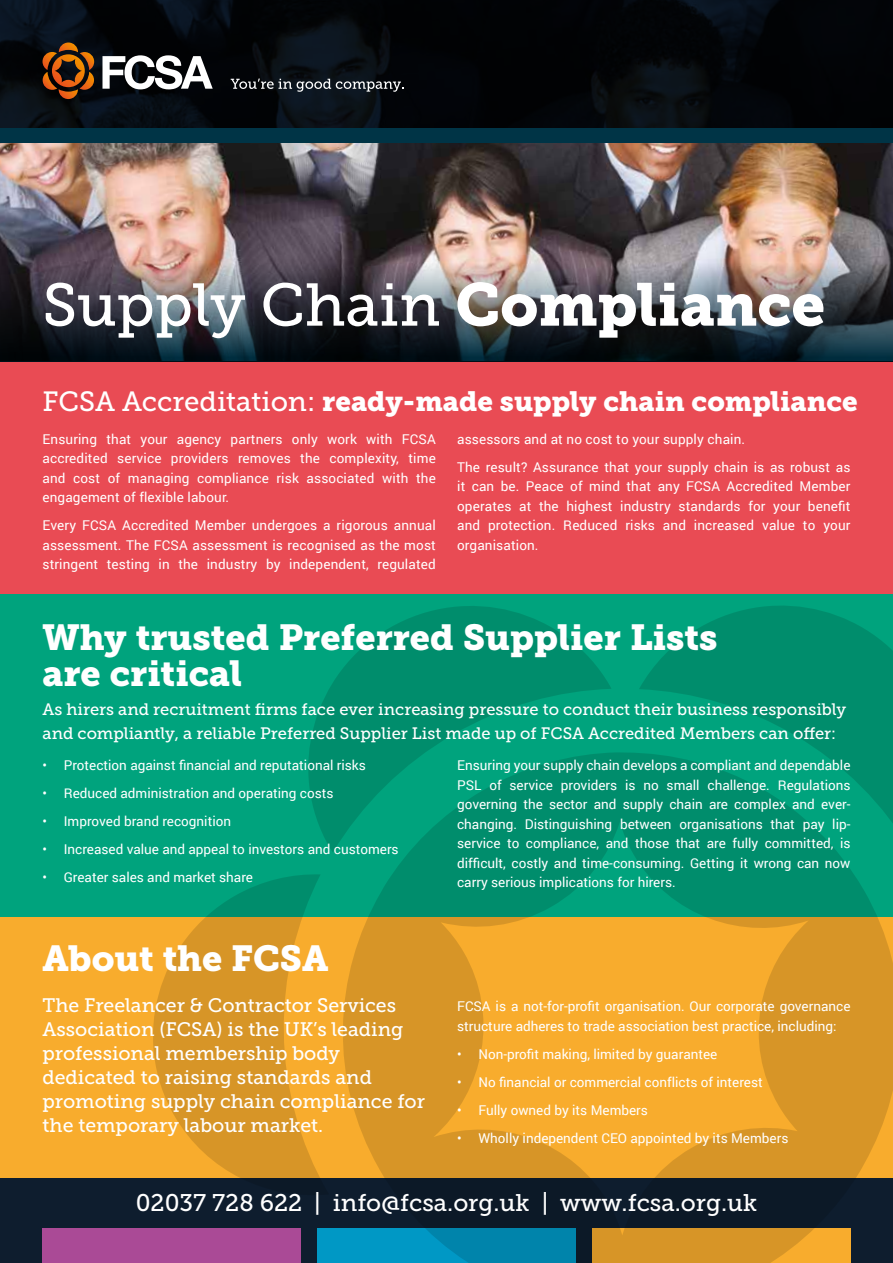
<style>
.page{position:relative;width:893px;height:1263px;background:#fff}
.page>*{position:absolute;margin:0;border:0;box-sizing:border-box;transform-origin:0 0}
.t1{font:60px "Museo Slab 500";color:#fff}
.t2{font:36px/36px "Museo Slab 900";color:#fff}
.t3{font:27.75px "Museo Slab 900";color:#fff}
.t4{font:24px "Museo Slab 500";color:#fff}
.t5{font:19.5px/24px "Museo Slab 500";color:#fff}
.t6{font:16.5px/24px "Museo Slab 500";color:#fff}
.t7{font:13.5px/19.5px "Roboto";color:#fff;text-align:justify}
.s1{font-family:"Museo Slab 900"}
.s2{font-family:"Museo Slab 500"}
</style>
<div class="page">
<img style="left:0;top:142px;width:893px;height:117px">
<svg style="left:0;top:0;width:893px;height:128px;fill:#020408"></svg>
<div style="left:0;top:1178px;width:893px;height:85px;background:#0e1d2e"></div>
<div style="left:0;top:916px;width:893px;height:262px;background:#f8ac2d"></div>
<div style="left:0;top:361px;width:893px;height:239px;background:#e94b54"></div>
<div style="left:0;top:594px;width:893px;height:322px;background:#00a37d"></div>
<div style="left:43px;top:1229px;width:258px;height:34px;background:#aa4a96"></div>
<div style="left:317px;top:1229px;width:259px;height:34px;background:#0098c5"></div>
<svg style="left:328px;top:752px;width:565px;height:511px"></svg>
<svg style="left:639px;top:606px;width:254px;height:249px;fill:#008d6c"></svg>
<svg style="left:130px;top:873px;width:199px;height:327px;fill:#d7952d"></svg>
<svg style="left:308px;top:606px;width:303px;height:246px;fill:#008d6c"></svg>
<div style="left:0;top:128px;width:893px;height:14px;background:#003446"></div>
<svg style="left:231px;top:79px;width:172px;height:13px"></svg>
<svg style="left:102px;top:55px;width:111px;height:34px"></svg>
<svg style="left:43px;top:43px;width:51px;height:56px"></svg>
<img style="left:0;top:259px;width:893px;height:102px">
<h1 class="t1" style="left:43px;top:272px;width:784px">Supply Chain <span class="s1">Compliance</span></h1>
<h3 class="t3" style="left:43px;top:385px;width:817px"><span class="s2">FCSA Accreditation:</span> ready-made supply chain compliance</h3>
<p class="t7" style="left:43px;top:429px;width:395px">Ensuring that your agency partners only work with FCSA accredited service providers removes the complexity, time and cost of managing compliance risk associated with the engagement of flexible labour.</p>
<p class="t7" style="left:43px;top:515px;width:395px">Every FCSA Accredited Member undergoes a rigorous annual assessment. The FCSA assessment is recognised as the most stringent testing in the industry by independent, regulated</p>
<p class="t7" style="left:457px;top:424px;width:395px;line-height:28px">assessors and at no cost to your supply chain.<br>The result? Assurance that your supply chain is as robust as</p>
<p class="t7" style="left:457px;top:476px;width:395px">it can be. Peace of mind that any FCSA Accredited Member operates at the highest industry standards for your benefit and protection. Reduced risks and increased value to your organisation.</p>
<h2 class="t2" style="left:43px;top:620px;width:677px">Why trusted Preferred Supplier Lists are critical</h2>
<p class="t6" style="left:43px;top:697px;width:805px">As hirers and recruitment firms face ever increasing pressure to conduct their business responsibly and compliantly, a reliable Preferred Supplier List made up of FCSA Accredited Members can offer:</p>
<p class="t7" style="left:43px;top:755px;width:325px">• Protection against financial and reputational risks</p>
<p class="t7" style="left:43px;top:783px;width:293px">• Reduced administration and operating costs</p>
<p class="t7" style="left:43px;top:811px;width:190px">• Improved brand recognition</p>
<p class="t7" style="left:43px;top:839px;width:358px">• Increased value and appeal to investors and customers</p>
<p class="t7" style="left:43px;top:867px;width:212px">• Greater sales and market share</p>
<p class="t7" style="left:457px;top:755px;width:395px">Ensuring your supply chain develops a compliant and dependable PSL of service providers is no small challenge. Regulations governing the sector and supply chain are complex and ever&shy;changing. Distinguishing between organisations that pay lip&shy;service to compliance, and those that are fully committed, is difficult, costly and time-consuming. Getting it wrong can now carry serious implications for hirers.</p>
<h2 class="t2" style="left:43px;top:941px;width:287px">About the FCSA</h2>
<h3 class="t5" style="left:43px;top:993px;width:384px">The Freelancer &amp; Contractor Services Association (FCSA) is the UK’s leading professional membership body dedicated to raising standards and promoting supply chain compliance for the temporary labour market.</h3>
<p class="t7" style="left:457px;top:996px;width:395px">FCSA is a not-for-profit organisation. Our corporate governance structure adheres to trade association best practice, including:</p>
<p class="t7" style="left:457px;top:1043px;width:262px">• Non-profit making, limited by guarantee</p>
<p class="t7" style="left:457px;top:1071px;width:307px">• No financial or commercial conflicts of interest</p>
<p class="t7" style="left:457px;top:1099px;width:192px">• Fully owned by its Members</p>
<p class="t7" style="left:457px;top:1127px;width:333px">• Wholly independent CEO appointed by its Members</p>
<h3 class="t4" style="left:136px;top:1189px;width:623px">02037 728 622 | info@fcsa.org.uk | www.fcsa.org.uk</h3>
</div>
